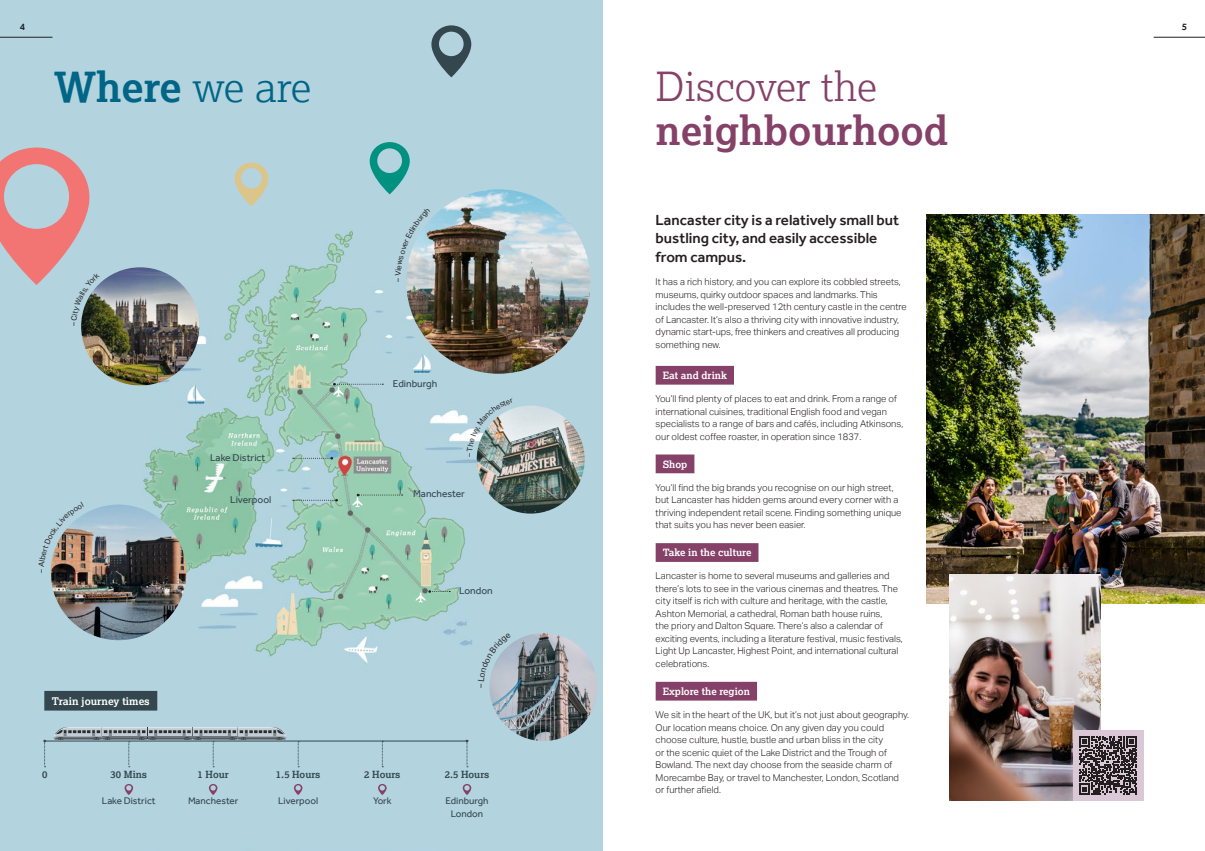
<style>
.page{position:relative;width:1205px;height:851px;background:#fff}
.page>*{position:absolute;margin:0;border:0;box-sizing:border-box;transform-origin:0 0}
.Heading_One_-_Black{font:700 41.25px "Lexia";color:#006586}
.t1{font:700 40px/43.8px "Lexia";color:#854168}
.Intro_Paragraph_-_Black{font:500 15px/18.8px "Effra";color:#231f20}
.Blue_2_Block_Header{font:700 10.5px "Lexia";color:#fff}
.t2{font:10.12px "Effra";color:#34474f}
.Purple_2_Block_Header{font:700 10px "Lexia";color:#fff}
.t3{font:500 10px "Effra";color:#231f20}
.Body_Copy_-_Black{font:9.88px "Effra";color:#34474f}
.Body_Copy_-_Black-2{font:700 9.88px "Lexia";color:#34474f}
.Body_Copy_-_Black-3{font:300 9.38px/12.5px "Aktiv Grotesk";color:#231f20}
.s1{font-weight:300}
</style>
<div class="page">
<hr style="left:1153px;top:37px;width:52px;height:1px;background:#231f20">
<img style="left:0;top:0;width:602px;height:850px">
<hr style="left:0;top:37px;width:53px;height:1px;background:#231f20">
<svg style="left:293px;top:457px;width:40px;height:2px"></svg>
<svg style="left:293px;top:499px;width:45px;height:2px"></svg>
<svg style="left:333px;top:383px;width:50px;height:13px"></svg>
<svg style="left:416px;top:590px;width:34px;height:12px"></svg>
<svg style="left:352px;top:493px;width:51px;height:14px"></svg>
<hr style="left:45px;top:740px;width:422px;height:1px;background:#34474f">
<svg style="left:43px;top:739px;width:3px;height:28px"></svg>
<svg style="left:298px;top:741px;width:1px;height:26px"></svg>
<svg style="left:382px;top:740px;width:1px;height:27px"></svg>
<svg style="left:466px;top:739px;width:2px;height:28px"></svg>
<div style="left:44px;top:690px;width:113px;height:20px;background:#34474f"></div>
<svg style="left:53px;top:726px;width:233px;height:41px;background:#a4bdc6"></svg>
<svg style="left:124px;top:783px;width:9px;height:12px"></svg>
<svg style="left:209px;top:783px;width:8px;height:12px"></svg>
<svg style="left:294px;top:783px;width:8px;height:12px"></svg>
<svg style="left:378px;top:783px;width:9px;height:12px"></svg>
<svg style="left:462px;top:783px;width:9px;height:12px"></svg>
<svg style="left:233px;top:163px;width:35px;height:43px;background:#c5ccb7"></svg>
<svg style="left:430px;top:25px;width:41px;height:52px;background:#7a949e"></svg>
<svg style="left:368px;top:142px;width:42px;height:52px;background:#63b5b4"></svg>
<img style="left:406px;top:189px;width:184px;height:184px;border-radius:92px">
<img style="left:477px;top:405px;width:108px;height:108px;border-radius:54px">
<img style="left:51px;top:504px;width:135px;height:136px;border-radius:68px">
<img style="left:81px;top:267px;width:118px;height:118px">
<img style="left:489px;top:633px;width:108px;height:108px;border-radius:54px">
<div style="left:656px;top:366px;width:78px;height:18px;background:#854168"></div>
<div style="left:656px;top:454px;width:38px;height:19px;background:#854168"></div>
<div style="left:656px;top:543px;width:102px;height:19px;background:#854168"></div>
<div style="left:656px;top:681px;width:101px;height:19px;background:#854168"></div>
<img style="left:926px;top:214px;width:279px;height:390px">
<img style="left:950px;top:574px;width:151px;height:226px">
<div style="left:1072px;top:729px;width:71px;height:71px;background:#dbc8d7"></div>
<svg style="left:1079px;top:736px;width:58px;height:58px"></svg>
<svg style="left:0;top:147px;width:100px;height:179px;background:#c4afb5"></svg>
<svg style="left:395px;top:207px;width:35px;height:74px;background:#b8d2db"></svg>
<svg style="left:467px;top:398px;width:46px;height:59px;background:#afc2c4"></svg>
<svg style="left:478px;top:632px;width:33px;height:56px;background:#b4ccd7"></svg>
<svg style="left:39px;top:502px;width:45px;height:70px;background:#a7adab"></svg>
<p class="t3" style="left:20px;top:21px;width:7px">4</p>
<p class="Heading_One_-_Black" style="left:54px;top:61px;width:258px">Where <span class="s1">we are</span></p>
<p class="t1" style="left:656px;top:63px;width:294px"><span class="s1">Discover the </span>neighbourhood</p>
<p class="t2" style="left:210px;top:451px;width:57px">Lake District</p>
<p class="t2" style="left:230px;top:493px;width:43px">Liverpool</p>
<h1 class="Blue_2_Block_Header" style="left:52px;top:694px;width:100px">Train journey times</h1>
<p class="t2" style="left:393px;top:377px;width:46px">Edinburgh</p>
<p class="t2" style="left:413px;top:487px;width:53px">Manchester</p>
<p class="t2" style="left:459px;top:584px;width:35px">London</p>
<p class="Body_Copy_-_Black-2" style="left:111px;top:768px;width:38px">30 Mins</p>
<p class="Body_Copy_-_Black" style="left:102px;top:794px;width:55px">Lake District</p>
<p class="Body_Copy_-_Black" style="left:188px;top:794px;width:52px">Manchester</p>
<p class="Body_Copy_-_Black" style="left:278px;top:794px;width:41px">Liverpool</p>
<p class="Body_Copy_-_Black" style="left:373px;top:794px;width:20px">York</p>
<p class="Body_Copy_-_Black" style="left:445px;top:794px;width:44px">Edinburgh</p>
<p class="Body_Copy_-_Black" style="left:451px;top:807px;width:34px">London</p>
<p class="Body_Copy_-_Black-2" style="left:42px;top:768px;width:7px">0</p>
<p class="Body_Copy_-_Black-2" style="left:198px;top:768px;width:33px">1 Hour</p>
<p class="Body_Copy_-_Black-2" style="left:276px;top:768px;width:46px">1.5 Hours</p>
<p class="Body_Copy_-_Black-2" style="left:364px;top:768px;width:38px">2 Hours</p>
<p class="Body_Copy_-_Black-2" style="left:445px;top:768px;width:46px">2.5 Hours</p>
<p class="Intro_Paragraph_-_Black" style="left:656px;top:210px;width:245px">Lancaster city is a relatively small but bustling city, and easily accessible from campus.</p>
<p class="Body_Copy_-_Black-3" style="left:656px;top:276px;width:253px">It has a rich history, and you can explore its cobbled streets, museums, quirky outdoor spaces and landmarks. This includes the well-preserved 12th century castle in the centre of Lancaster. It’s also a thriving city with innovative industry, dynamic start-ups, free thinkers and creatives all producing something new.</p>
<p class="Purple_2_Block_Header" style="left:663px;top:369px;width:66px">Eat and drink</p>
<p class="Body_Copy_-_Black-3" style="left:656px;top:392px;width:249px">You’ll find plenty of places to eat and drink. From a range of international cuisines, traditional English food and vegan specialists to a range of bars and cafés, including Atkinsons, our oldest coffee roaster, in operation since 1837.</p>
<p class="Purple_2_Block_Header" style="left:663px;top:457px;width:26px">Shop</p>
<p class="Body_Copy_-_Black-3" style="left:656px;top:481px;width:247px">You’ll find the big brands you recognise on our high street, but Lancaster has hidden gems around every corner with a thriving independent retail scene. Finding something unique that suits you has never been easier.</p>
<p class="Purple_2_Block_Header" style="left:663px;top:546px;width:90px">Take in the culture</p>
<p class="Body_Copy_-_Black-3" style="left:656px;top:569px;width:249px">Lancaster is home to several museums and galleries and there’s lots to see in the various cinemas and theatres. The city itself is rich with culture and heritage, with the castle, Ashton Memorial, a cathedral, Roman bath house ruins,<br>the priory and Dalton Square. There’s also a calendar of exciting events, including a literature festival, music festivals, Light Up Lancaster, Highest Point, and international cultural celebrations.</p>
<p class="Purple_2_Block_Header" style="left:663px;top:684px;width:89px">Explore the region</p>
<p class="Body_Copy_-_Black-3" style="left:656px;top:708px;width:255px">We sit in the heart of the UK, but it’s not just about geography.<br>Our location means choice. On any given day you could choose culture, hustle, bustle and urban bliss in the city<br>or the scenic quiet of the Lake District and the Trough of Bowland. The next day choose from the seaside charm of Morecambe Bay, or travel to Manchester, London, Scotland or further afield.</p>
<p class="t3" style="left:1182px;top:21px;width:7px">5</p>
</div>
